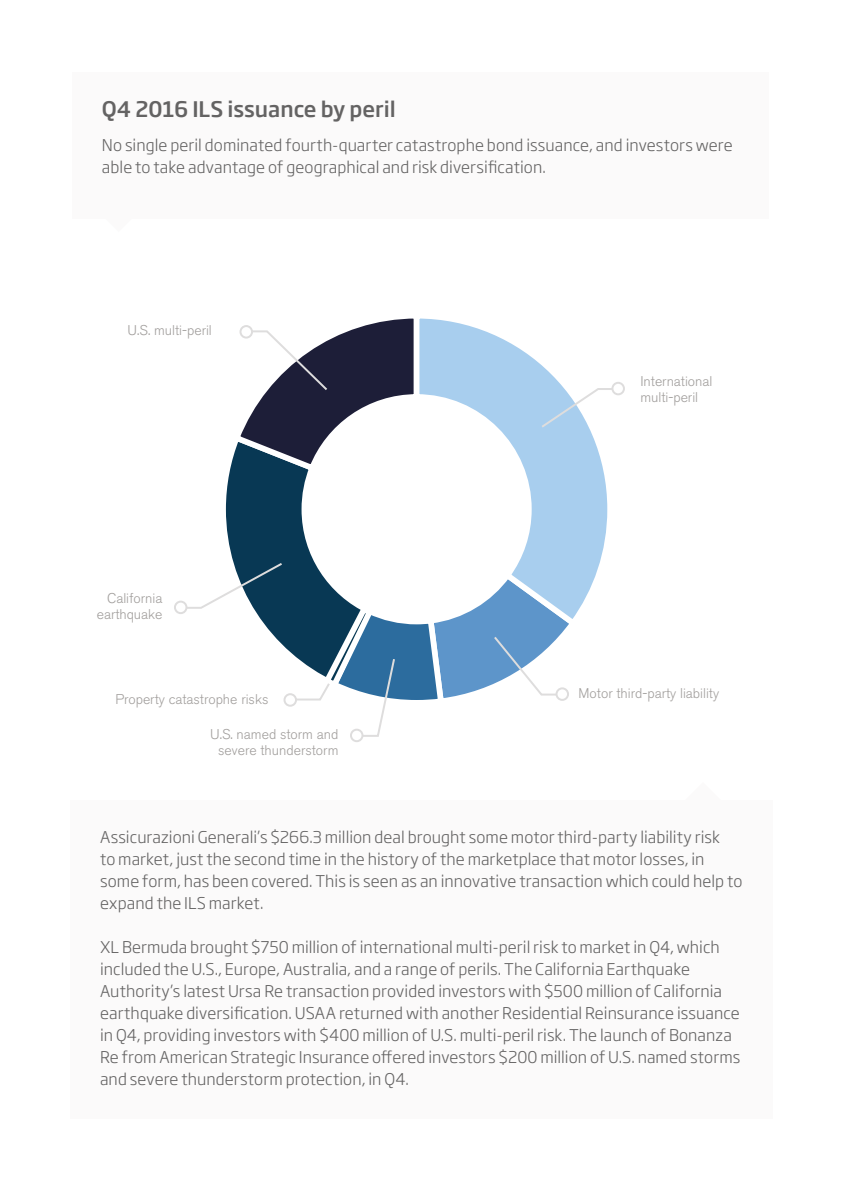
<style>
.page{position:relative;width:842px;height:1191px;background:#fff}
.page>*{position:absolute;margin:0;border:0;box-sizing:border-box;transform-origin:0 0}
.t1{font:500 21px "Soho Gothic Pro";color:#646363}
.t2{font:300 16px/22px "Soho Gothic Pro";letter-spacing:.005em;color:#646363}
.t3{font:300 14px/16px "Akzidenz Grotesk BE";color:#a19e9c;text-align:right}
</style>
<div class="page">
<div style="left:73px;top:72px;width:696px;height:146px;background:#fbfafa"></div>
<div style="left:71px;top:800px;width:702px;height:318px;background:#fbfafa"></div>
<div style="left:174px;top:600px;width:13px;height:14px;border:2px solid #dedddd;border-radius:50%"></div>
<div style="left:350px;top:728px;width:13px;height:14px;border:2px solid #dedddd;border-radius:50%"></div>
<div style="left:611px;top:382px;width:14px;height:13px;border:2px solid #dedddd;border-radius:50%"></div>
<svg style="left:179px;top:318px;width:441px;height:420px"></svg>
<div style="left:284px;top:694px;width:12px;height:11px;background:#fff;border-radius:50%"></div>
<div style="left:283px;top:693px;width:14px;height:13px;border:2px solid #dedddd;border-radius:50%"></div>
<h1 class="t1" style="left:102px;top:95px;width:295px">Q4 2016 ILS issuance by peril</h1>
<p class="t2" style="left:102px;top:133px;width:632px">No single peril dominated fourth-quarter catastrophe bond issuance, and investors were able to take advantage of geographical and risk diversification.</p>
<p class="t3" style="left:128px;top:323px;width:86px">U.S. multi-peril</p>
<p class="t3" style="left:97px;top:590px;width:67px">California earthquake</p>
<p class="t3" style="left:116px;top:691px;width:154px">Property catastrophe risks</p>
<p class="t3" style="left:210px;top:726px;width:130px;text-align:center">U.S. named storm and severe thunderstorm</p>
<p class="t3" style="left:640px;top:374px;width:74px;text-align:left">International multi-peril</p>
<p class="t3" style="left:578px;top:685px;width:142px">Motor third-party liability</p>
<p class="t2" style="left:100px;top:824px;width:644px">Assicurazioni Generali’s $266.3 million deal brought some motor third-party liability risk<br>to market, just the second time in the history of the marketplace that motor losses, in some form, has been covered. This is seen as an innovative transaction which could help to expand the ILS market.</p>
<p class="t2" style="left:100px;top:934px;width:642px">XL Bermuda brought $750 million of international multi-peril risk to market in Q4, which included the U.S., Europe, Australia, and a range of perils. The California Earthquake Authority’s latest Ursa Re transaction provided investors with $500 million of California earthquake diversification. USAA returned with another Residential Reinsurance issuance in Q4, providing investors with $400 million of U.S. multi-peril risk. The launch of Bonanza Re from American Strategic Insurance offered investors $200 million of U.S. named storms and severe thunderstorm protection, in Q4.</p>
</div>
